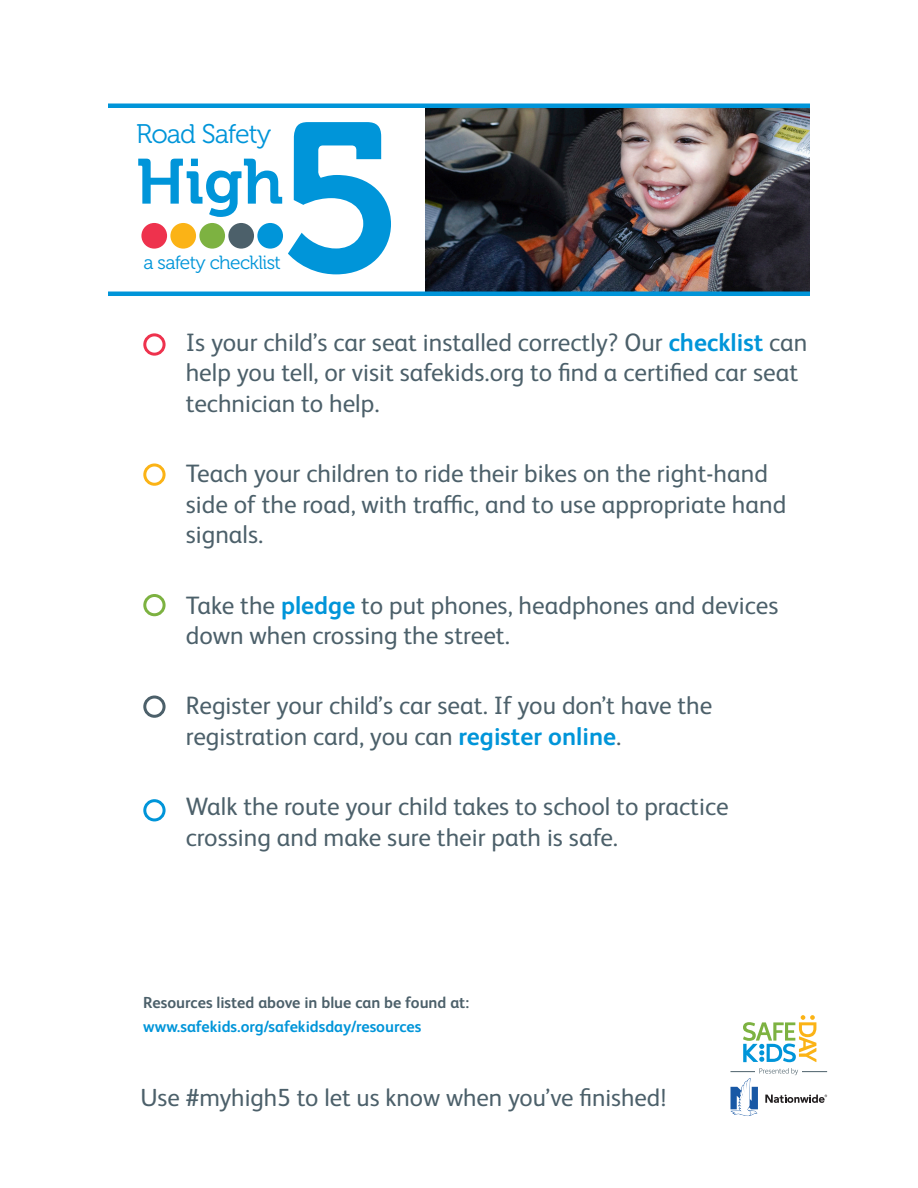
<style>
.page{position:relative;width:918px;height:1188px;background:#fff}
.page>*{position:absolute;margin:0;border:0;box-sizing:border-box;transform-origin:0 0}
.t1{font:63.45px "Museo 700";color:#0095d9}
.t2{font:26.85px "Museo 300";letter-spacing:-.03em;color:#0095d9}
.Paragraph_Style_2{font:25.2px/30.2px "FS Albert Pro";color:#4c606a}
.Paragraph_Style_2-2{font:24.9px "FS Albert Pro";color:#4c606a}
.t3{font:19.2px "Museo 300";letter-spacing:-.03em;color:#0095d9}
.body_bullets{font:700 16.05px "FS Albert Pro";color:#4c606a}
.body_bullets-2{font:700 16.05px "FS Albert Pro";color:#0095d9}
.s1{font-weight:700;color:#0095d9}
</style>
<div class="page">
<img style="left:426px;top:108px;width:384px;height:184px">
<div style="left:141px;top:223px;width:26px;height:26px;background:#ee324d;border-radius:50%"></div>
<div style="left:170px;top:223px;width:26px;height:26px;background:#fbb316;border-radius:50%"></div>
<div style="left:199px;top:223px;width:26px;height:26px;background:#7db241;border-radius:50%"></div>
<div style="left:228px;top:223px;width:26px;height:26px;background:#4c606a;border-radius:50%"></div>
<div style="left:257px;top:223px;width:26px;height:26px;background:#0095d9;border-radius:50%"></div>
<svg style="left:288px;top:122px;width:103px;height:152px"></svg>
<svg style="left:743px;top:1015px;width:73px;height:47px"></svg>
<svg style="left:730px;top:1068px;width:97px;height:48px"></svg>
<hr style="left:108px;top:292px;width:702px;height:4px;background:#0095d9">
<hr style="left:108px;top:104px;width:702px;height:4px;background:#0095d9">
<div style="left:143px;top:333px;width:23px;height:23px;border:3px solid #ee324d;border-radius:50%"></div>
<div style="left:143px;top:463px;width:23px;height:23px;border:3px solid #fbb316;border-radius:50%"></div>
<div style="left:143px;top:594px;width:23px;height:22px;border:3px solid #7db241;border-radius:50%"></div>
<div style="left:143px;top:696px;width:23px;height:22px;border:3px solid #4c606a;border-radius:50%"></div>
<div style="left:143px;top:799px;width:23px;height:22px;border:3px solid #0095d9;border-radius:50%"></div>
<p class="t2" style="left:136px;top:119px;width:137px">Road Safety</p>
<p class="t1" style="left:136px;top:146px;width:149px">High</p>
<p class="t3" style="left:143px;top:252px;width:139px">a safety checklist</p>
<p class="Paragraph_Style_2" style="left:186px;top:326px;width:623px">Is your child’s car seat installed correctly? Our <span class="s1">checklist</span> can help you tell, or visit safekids.org to find a certified car seat technician to help.</p>
<p class="Paragraph_Style_2" style="left:186px;top:457px;width:602px">Teach your children to ride their bikes on the right-hand side of the road, with traffic, and to use appropriate hand signals.</p>
<p class="Paragraph_Style_2" style="left:186px;top:588px;width:594px">Take the <span class="s1">pledge</span> to put phones, headphones and devices down when crossing the street.</p>
<p class="Paragraph_Style_2" style="left:186px;top:689px;width:528px">Register your child’s car seat. If you don’t have the registration card, you can <span class="s1">register online</span>.</p>
<p class="Paragraph_Style_2" style="left:186px;top:790px;width:544px">Walk the route your child takes to school to practice crossing and make sure their path is safe.</p>
<p class="body_bullets" style="left:143px;top:991px;width:327px">Resources listed above in blue can be found at:</p>
<p class="body_bullets-2" style="left:143px;top:1015px;width:280px">www.safekids.org/safekidsday/resources</p>
<p class="Paragraph_Style_2-2" style="left:140px;top:1079px;width:528px">Use #myhigh5 to let us know when you’ve finished!</p>
</div>
